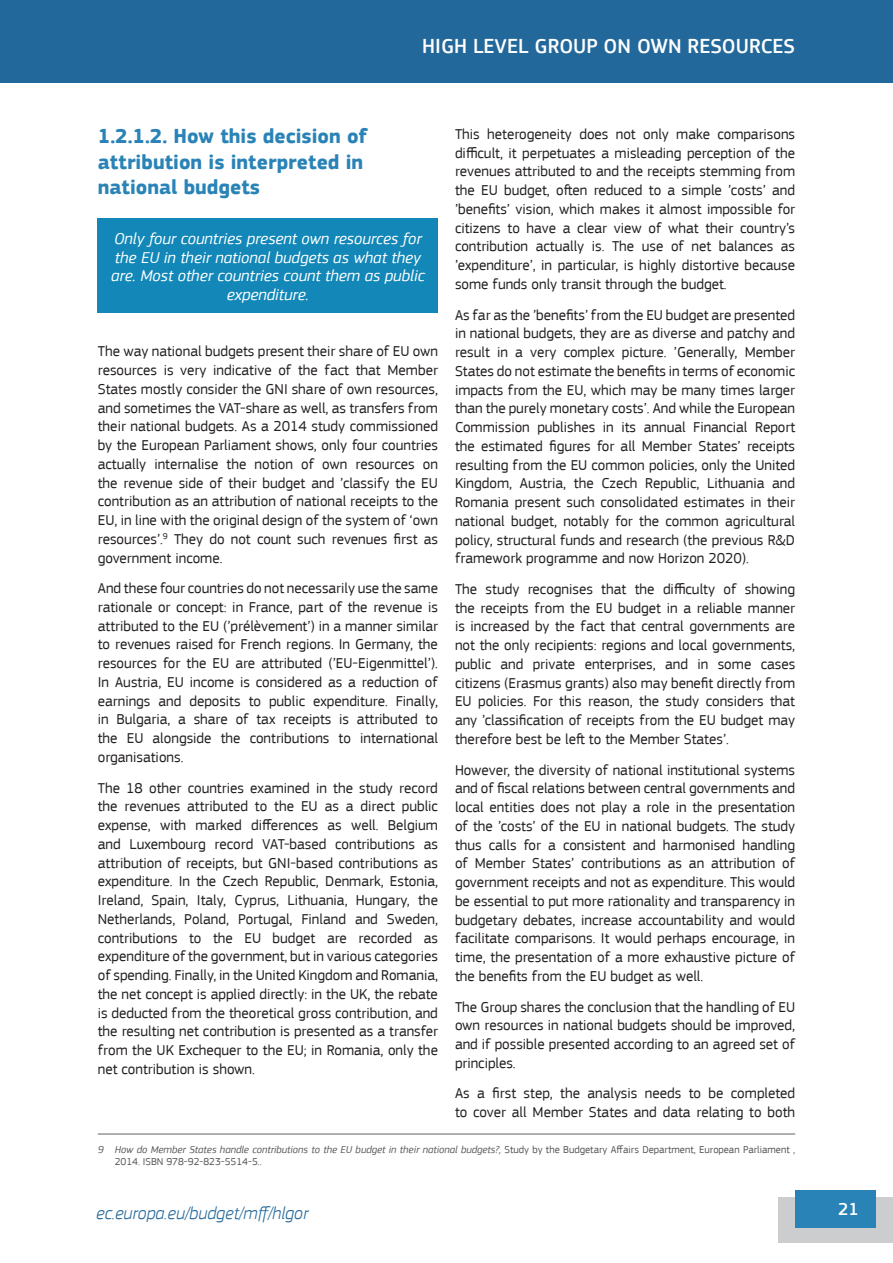
<style>
.page{position:relative;width:893px;height:1263px;background:#fff}
.page>*{position:absolute;margin:0;border:0;box-sizing:border-box;transform-origin:0 0}
.Small_title_columns{font:700 21px/25.3px "EC Square Sans Pro";color:#2a83b7}
.t1{font:500 21px "EC Square Sans Pro";color:#fff}
.t2{font:italic 300 18px "EC Square Sans Pro";color:#23689a}
.t3{font:500 18px "EC Square Sans Pro";color:#fff}
.Paragraph{font:italic 16.5px/18.8px "EC Square Sans Pro";color:#fff;text-align:center}
.Paragraph-2{font:15px/18.8px "EC Square Sans Pro";color:#231f20;text-align:justify}
.footnote{font:10.5px/12.6px "EC Square Sans Pro";color:#57585a}
.s1{font-style:italic}
</style>
<div class="page">
<div style="left:778px;top:1197px;width:115px;height:46px;background:#cccdcf"></div>
<div style="left:795px;top:1191px;width:81px;height:37px;background:#2a83b7"></div>
<div style="left:0;top:0;width:893px;height:83px;background:#23689a"></div>
<div style="left:98px;top:219px;width:340px;height:94px;background:#1287b8"></div>
<hr style="left:98px;top:1133px;width:697px;height:2px;background:#939598">
<h1 class="t1" style="left:422px;top:34px;width:374px">HIGH LEVEL GROUP ON OWN RESOURCES</h1>
<p class="Small_title_columns" style="left:98px;top:124px;width:271px">1.2.1.2. How this decision of attribution is interpreted in national budgets</p>
<p class="Paragraph" style="left:111px;top:229px;width:315px">Only four countries present own resources for the EU in their national budgets as what they are. Most other countries count them as public expenditure.</p>
<p class="Paragraph-2" style="left:455px;top:125px;width:342px">This heterogeneity does not only make comparisons difficult, it perpetuates a misleading perception of the revenues attributed to and the receipts stemming from the EU budget, often reduced to a simple ’costs’ and ’benefits’ vision, which makes it almost impossible for citizens to have a clear view of what their country’s contribution actually is. The use of net balances as ’expenditure’, in particular, is highly distortive because some funds only transit through the budget.</p>
<p class="Paragraph-2" style="left:455px;top:305px;width:342px">As far as the ’benefits’ from the EU budget are presented in national budgets, they are as diverse and patchy and result in a very complex picture. ’Generally, Member States do not estimate the benefits in terms of economic impacts from the EU, which may be many times larger than the purely monetary costs’. And while the European Commission publishes in its annual Financial Report the estimated figures for all Member States’ receipts resulting from the EU common policies, only the United Kingdom, Austria, the Czech Republic, Lithuania and Romania present such consolidated estimates in their national budget, notably for the common agricultural policy, structural funds and research (the previous R&amp;D framework programme and now Horizon 2020).</p>
<p class="Paragraph-2" style="left:455px;top:580px;width:342px">The study recognises that the difficulty of showing the receipts from the EU budget in a reliable manner is increased by the fact that central governments are not the only recipients: regions and local governments, public and private enterprises, and in some cases citizens (Erasmus grants) also may benefit directly from EU policies. For this reason, the study considers that any ’classification of receipts from the EU budget may therefore best be left to the Member States’.</p>
<p class="Paragraph-2" style="left:455px;top:760px;width:342px">However, the diversity of national institutional systems and of fiscal relations between central governments and local entities does not play a role in the presentation of the ’costs’ of the EU in national budgets. The study thus calls for a consistent and harmonised handling of Member States’ contributions as an attribution of government receipts and not as expenditure. This would be essential to put more rationality and transparency in budgetary debates, increase accountability and would facilitate comparisons. It would perhaps encourage, in time, the presentation of a more exhaustive picture of the benefits from the EU budget as well.</p>
<p class="Paragraph-2" style="left:455px;top:997px;width:342px">The Group shares the conclusion that the handling of EU own resources in national budgets should be improved, and if possible presented according to an agreed set of principles.</p>
<p class="Paragraph-2" style="left:455px;top:1084px;width:342px">As a first step, the analysis needs to be completed to cover all Member States and data relating to both</p>
<p class="footnote" style="left:115px;top:1143px;width:682px;text-indent:-17px"><span class="s1">9 How do Member States handle contributions to the EU budget in their national budgets?,</span> Study by the Budgetary Affairs Department, European Parliament ,<br>2014. ISBN 978-92-823-5514-5..</p>
<p class="Paragraph-2" style="left:98px;top:342px;width:342px">The way national budgets present their share of EU own resources is very indicative of the fact that Member States mostly consider the GNI share of own resources, and sometimes the VAT-share as well, as transfers from their national budgets. As a 2014 study commissioned by the European Parliament shows, only four countries actually internalise the notion of own resources on the revenue side of their budget and ’classify the EU contribution as an attribution of national receipts to the EU, in line with the original design of the system of ‘own resources’.<sup>9</sup> They do not count such revenues first as government income.</p>
<p class="Paragraph-2" style="left:98px;top:579px;width:342px">And these four countries do not necessarily use the same rationale or concept: in France, part of the revenue is attributed to the EU (’prélèvement’) in a manner similar to revenues raised for French regions. In Germany, the resources for the EU are attributed (’EU-Eigenmittel’).<br>In Austria, EU income is considered as a reduction of earnings and deposits to public expenditure. Finally, in Bulgaria, a share of tax receipts is attributed to the EU alongside the contributions to international organisations.</p>
<p class="Paragraph-2" style="left:98px;top:778px;width:342px">The 18 other countries examined in the study record the revenues attributed to the EU as a direct public expense, with marked differences as well. Belgium and Luxembourg record VAT-based contributions as attribution of receipts, but GNI-based contributions as expenditure. In the Czech Republic, Denmark, Estonia, Ireland, Spain, Italy, Cyprus, Lithuania, Hungary, the Netherlands, Poland, Portugal, Finland and Sweden, contributions to the EU budget are recorded as expenditure of the government, but in various categories of spending. Finally, in the United Kingdom and Romania, the net concept is applied directly: in the UK, the rebate is deducted from the theoretical gross contribution, and the resulting net contribution is presented as a transfer from the UK Exchequer to the EU; in Romania, only the net contribution is shown.</p>
<p class="t2" style="left:96px;top:1202px;width:214px">ec.europa.eu/budget/mff/hlgor</p>
<p class="t3" style="left:838px;top:1198px;width:22px">21</p>
</div>
